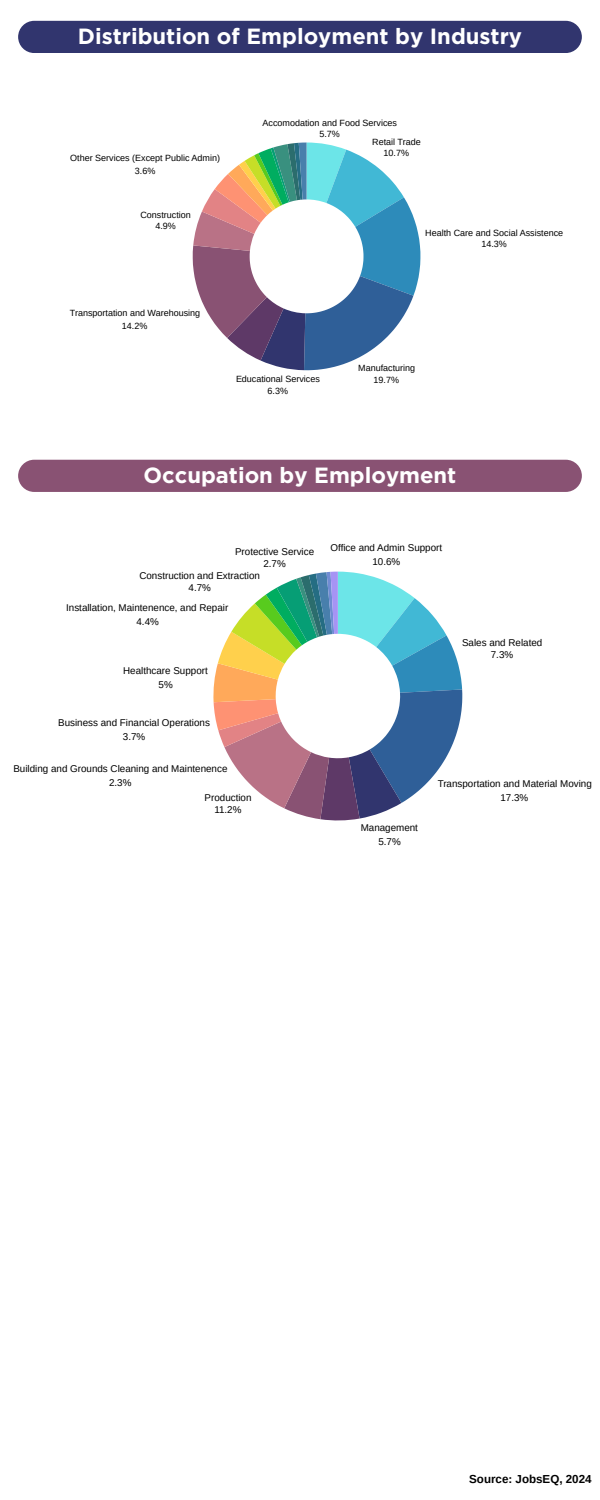
<style>
.page{position:relative;width:600px;height:1500px;background:#fff}
.page>*{position:absolute;margin:0;border:0;box-sizing:border-box;transform-origin:0 0}
.t1{font:700 22px "Gotham";color:#fff}
.t2{font:700 11.6px "Arimo";color:#000}
.t3{font:9.8px/13.9px "Arimo";color:#000;text-align:center}
.t4{font:9px/11.2px "Arimo";color:#000;text-align:center}
</style>
<div class="page">
<div style="left:18px;top:21px;width:564px;height:32px;background:#31356e;border-radius:16px"></div>
<svg style="left:193px;top:143px;width:227px;height:227px"></svg>
<div style="left:18px;top:460px;width:564px;height:32px;background:#895273;border-radius:16px"></div>
<svg style="left:213px;top:572px;width:249px;height:249px"></svg>
<h1 class="t1" style="left:78px;top:23px;width:446px">Distribution of Employment by Industry</h1>
<p class="t4" style="left:70px;top:152px;width:151px;line-height:12.7px">Other Services (Except Public Admin)<br>3.6%</p>
<p class="t4" style="left:140px;top:209px;width:52px">Construction<br>4.9%</p>
<p class="t4" style="left:263px;top:117px;width:136px">Accomodation and Food Services<br>5.7%</p>
<p class="t4" style="left:372px;top:137px;width:50px">Retail Trade<br>10.7%</p>
<p class="t4" style="left:425px;top:227px;width:139px">Health Care and Social Assistence<br>14.3%</p>
<p class="t4" style="left:70px;top:307px;width:132px;line-height:12.7px">Transportation and Warehousing<br>14.2%</p>
<p class="t4" style="left:236px;top:374px;width:85px">Educational Services<br>6.3%</p>
<p class="t4" style="left:358px;top:361px;width:58px;line-height:12.7px">Manufacturing<br>19.7%</p>
<h1 class="t1" style="left:144px;top:462px;width:314px">Occupation by Employment</h1>
<p class="t3" style="left:235px;top:546px;width:81px;line-height:12.2px">Protective Service<br>2.7%</p>
<p class="t3" style="left:139px;top:570px;width:122px;line-height:12.2px">Construction and Extraction<br>4.7%</p>
<p class="t3" style="left:66px;top:601px;width:164px">Installation, Maintenence, and Repair<br>4.4%</p>
<p class="t3" style="left:123px;top:664px;width:86px">Healthcare Support<br>5%</p>
<p class="t3" style="left:58px;top:716px;width:153px">Business and Financial Operations<br>3.7%</p>
<p class="t3" style="left:13px;top:762px;width:216px">Building and Grounds Cleaning and Maintenence<br>2.3%</p>
<p class="t3" style="left:330px;top:541px;width:113px">Office and Admin Support<br>10.6%</p>
<p class="t3" style="left:462px;top:637px;width:82px;line-height:12.2px">Sales and Related<br>7.3%</p>
<p class="t3" style="left:438px;top:777px;width:156px">Transportation and Material Moving</p>
<p class="t3" style="left:205px;top:790px;width:48px">Production</p>
<p class="t3" style="left:500px;top:791px;width:29px">17.3%</p>
<p class="t3" style="left:214px;top:803px;width:29px">11.2%</p>
<p class="t3" style="left:361px;top:821px;width:59px">Management<br>5.7%</p>
<p class="t2" style="left:469px;top:1473px;width:124px">Source: JobsEQ, 2024</p>
</div>
